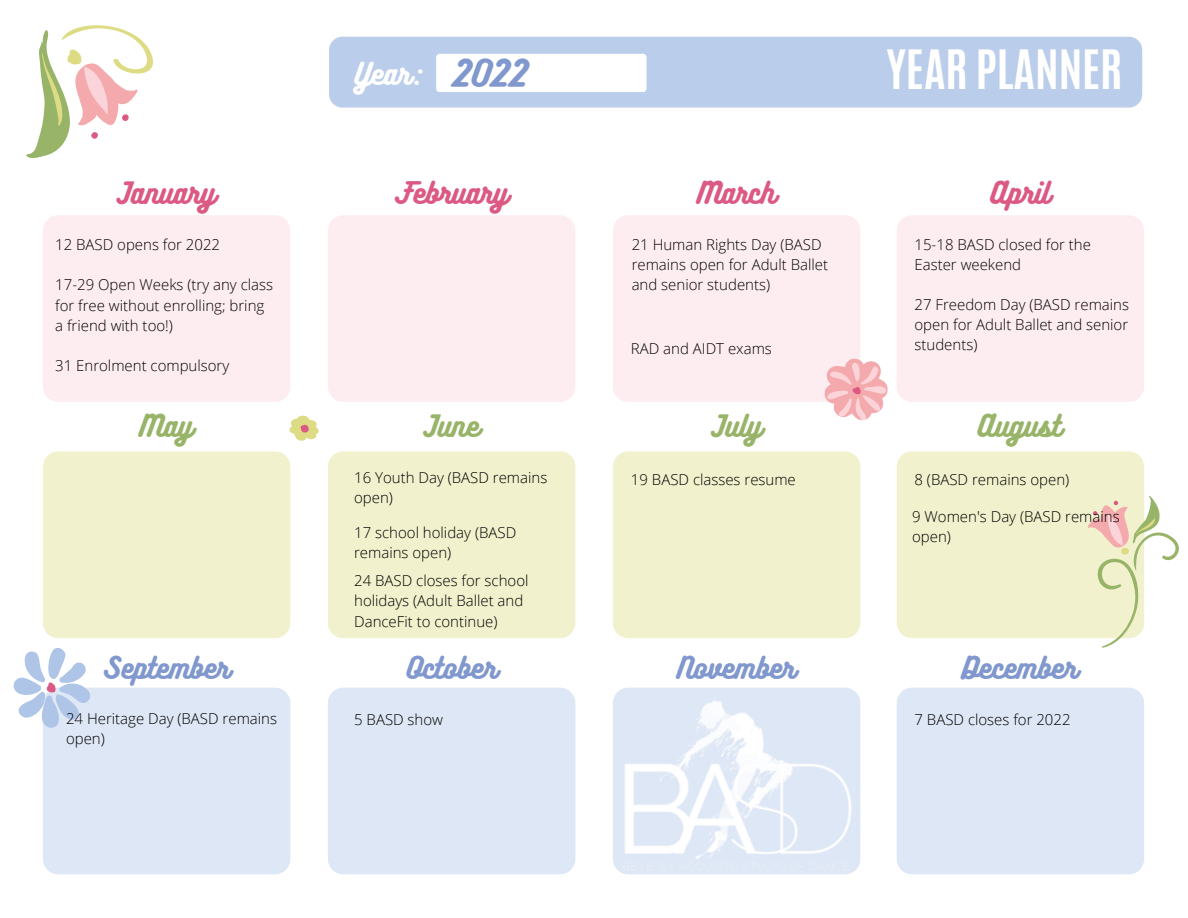
<style>
.page{position:relative;width:1188px;height:918px;background:#fff}
.page>*{position:absolute;margin:0;border:0;box-sizing:border-box;transform-origin:0 0}
.t1{font:700 45.3px "Antonio";color:#fff}
.t2{font:33px "Bukhari Script";color:#8098ce}
.t3{font:27px "Bukhari Script";color:#8098ce}
.t4{font:27px "Bukhari Script";color:#db5983}
.t5{font:27px "Bukhari Script";color:#98b468}
.t6{font:27px "Bukhari Script";color:#fff}
.t7{font:300 15px/20.2px "Open Sans";color:#000}
</style>
<div class="page">
<svg style="left:26px;top:25px;width:127px;height:133px"></svg>
<div style="left:43px;top:215px;width:247px;height:187px;background:#fdedf0;border-radius:15px"></div>
<div style="left:43px;top:451px;width:247px;height:187px;background:#f1f1cd;border-radius:15px"></div>
<div style="left:43px;top:688px;width:247px;height:186px;background:#dee7f5;border-radius:15px"></div>
<div style="left:328px;top:215px;width:247px;height:187px;background:#fdedf0;border-radius:15px"></div>
<div style="left:328px;top:451px;width:247px;height:187px;background:#f1f1cd;border-radius:15px"></div>
<div style="left:328px;top:688px;width:247px;height:186px;background:#dee7f5;border-radius:15px"></div>
<div style="left:613px;top:215px;width:247px;height:187px;background:#fdedf0;border-radius:15px"></div>
<div style="left:613px;top:451px;width:247px;height:187px;background:#f1f1cd;border-radius:15px"></div>
<div style="left:897px;top:215px;width:247px;height:187px;background:#fdedf0;border-radius:15px"></div>
<div style="left:897px;top:451px;width:247px;height:187px;background:#f1f1cd;border-radius:15px"></div>
<div style="left:897px;top:688px;width:247px;height:186px;background:#dee7f5;border-radius:15px"></div>
<svg style="left:289px;top:416px;width:30px;height:25px"></svg>
<div style="left:329px;top:37px;width:813px;height:71px;background:#bacdea;border-radius:13px"></div>
<svg style="left:14px;top:648px;width:76px;height:80px"></svg>
<svg style="left:825px;top:359px;width:63px;height:61px"></svg>
<svg style="left:1088px;top:496px;width:91px;height:152px"></svg>
<div style="left:436px;top:54px;width:211px;height:38px;background:#fff;border-radius:3px"></div>
<img style="left:613px;top:687px;width:248px;height:188px">
<p class="t6" style="left:354px;top:56px;width:69px">Year:</p>
<p class="t2" style="left:453px;top:52px;width:77px">2022</p>
<p class="t1" style="left:887px;top:37px;width:237px">YEAR PLANNER</p>
<p class="t4" style="left:117px;top:175px;width:99px">January</p>
<p class="t4" style="left:395px;top:175px;width:114px">February</p>
<p class="t4" style="left:697px;top:175px;width:80px">March</p>
<p class="t4" style="left:991px;top:175px;width:60px">April</p>
<p class="t7" style="left:55px;top:234px;width:166px">12 BASD opens for 2022</p>
<p class="t7" style="left:55px;top:274px;width:219px">17-29 Open Weeks (try any class</p>
<p class="t7" style="left:55px;top:295px;width:211px">for free without enrolling; bring</p>
<p class="t7" style="left:55px;top:315px;width:119px">a friend with too!)</p>
<p class="t7" style="left:55px;top:355px;width:176px">31 Enrolment compulsory</p>
<p class="t7" style="left:632px;top:234px;width:198px">21 Human Rights Day (BASD remains open for Adult Ballet and senior students)</p>
<p class="t7" style="left:631px;top:338px;width:142px">RAD and AIDT exams</p>
<p class="t7" style="left:915px;top:234px;width:178px">15-18 BASD closed for the<br>Easter weekend</p>
<p class="t7" style="left:915px;top:294px;width:216px;text-align:justify">27 Freedom Day (BASD remains open for Adult Ballet and senior students)</p>
<p class="t5" style="left:140px;top:408px;width:54px">May</p>
<p class="t5" style="left:424px;top:408px;width:57px">June</p>
<p class="t5" style="left:711px;top:408px;width:52px">July</p>
<p class="t5" style="left:978px;top:408px;width:85px">August</p>
<p class="t7" style="left:354px;top:467px;width:195px">16 Youth Day (BASD remains</p>
<p class="t7" style="left:354px;top:487px;width:40px">open)</p>
<p class="t7" style="left:631px;top:469px;width:166px">19 BASD classes resume</p>
<p class="t7" style="left:915px;top:469px;width:156px">8 (BASD remains open)</p>
<p class="t7" style="left:912px;top:506px;width:209px">9 Women's Day (BASD remains</p>
<p class="t7" style="left:354px;top:522px;width:164px">17 school holiday (BASD</p>
<p class="t7" style="left:912px;top:526px;width:40px">open)</p>
<p class="t7" style="left:354px;top:542px;width:99px">remains open)</p>
<p class="t7" style="left:354px;top:570px;width:176px">24 BASD closes for school</p>
<p class="t7" style="left:354px;top:590px;width:171px">holidays (Adult Ballet and</p>
<p class="t7" style="left:354px;top:611px;width:145px">DanceFit to continue)</p>
<p class="t3" style="left:103px;top:650px;width:128px">September</p>
<p class="t3" style="left:406px;top:650px;width:92px">October</p>
<p class="t3" style="left:678px;top:650px;width:119px">November</p>
<p class="t3" style="left:962px;top:650px;width:117px">December</p>
<p class="t7" style="left:66px;top:708px;width:213px">24 Heritage Day (BASD remains</p>
<p class="t7" style="left:66px;top:728px;width:40px">open)</p>
<p class="t7" style="left:354px;top:710px;width:90px">5 BASD show</p>
<p class="t7" style="left:915px;top:710px;width:158px">7 BASD closes for 2022</p>
</div>
